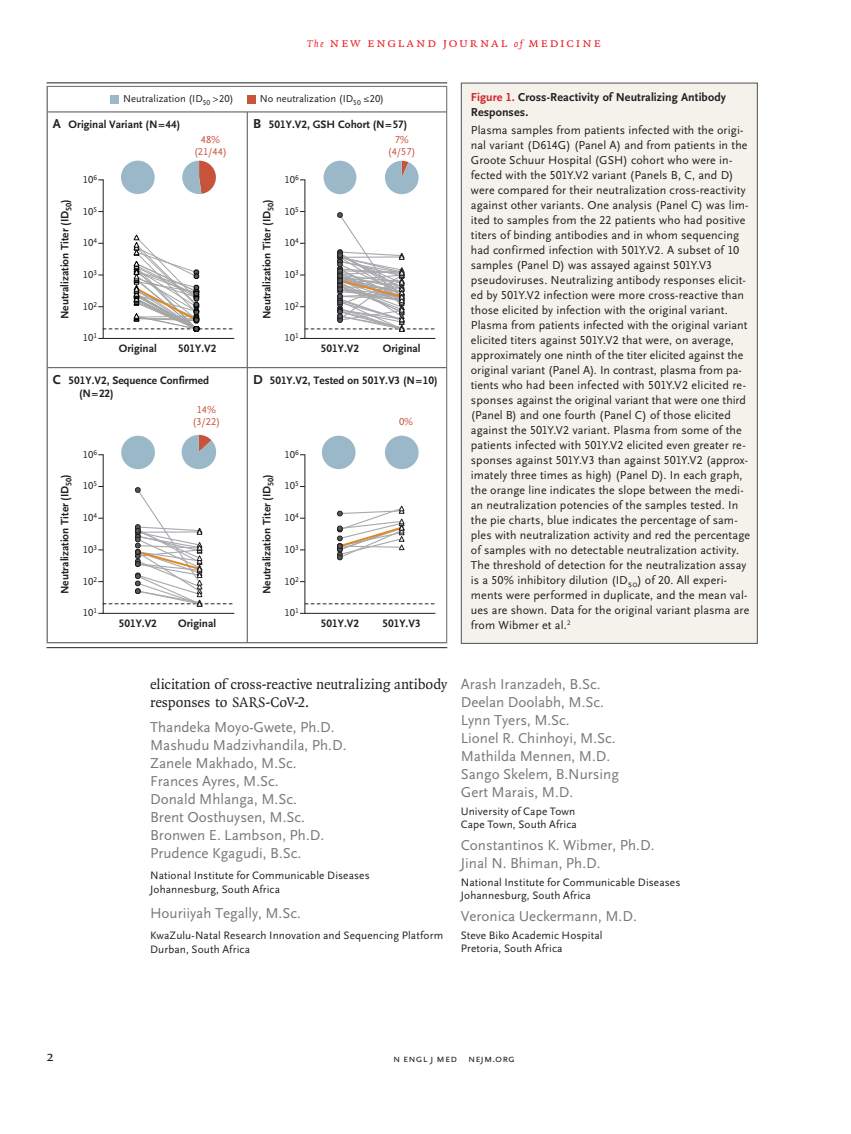
<style>
.page{position:relative;width:851px;height:1134px;background:#fff}
.page>*{position:absolute;margin:0;border:0;box-sizing:border-box;transform-origin:0 0}
.t1{font:15px/18px "OTNEJM Scala Sans LF";color:#76787b}
.t2{font:15px/18px "OTNEJM Quadraat";letter-spacing:-.005em;color:#231f20}
.t3{font:14.25px "OTNEJM Quadraat Cap";color:#231f20}
.t4{font:13.5px "OTNEJM Quadraat Cap";letter-spacing:.11em;color:#ee1d23}
.t5{font:12px/15px "OTNEJM Scala Sans LF";letter-spacing:.01em;color:#231f20}
.t6{font:700 12px/15px "OTNEJM Scala Sans LF";letter-spacing:.005em;color:#231f20}
.t7{font:11.25px/13.5px "OTNEJM Scala Sans LF";letter-spacing:.01em;color:#231f20}
.t8{font:700 11.25px/12.8px "OTNEJM Scala Sans LF";color:#231f20}
.t9{font:10.8px "OTNEJM Scala Sans LF Cap";letter-spacing:.01em;color:#231f20}
.t10{font:10.5px "OTNEJM Scala Sans LF";color:#231f20}
.t11{font:10.5px/12px "OTNEJM Scala Sans LF";color:#c7533b;text-align:center}
.s1{font-family:"OTNEJM Quadraat";font-style:italic;font-size:10.5px}
.s2{font-size:13.5px}
.s3{color:#d1232a}
</style>
<div class="page">
<hr style="left:46px;top:647px;width:401px;height:1px;background:#231f20">
<hr style="left:46px;top:82px;width:401px;height:1px;background:#231f20">
<div style="left:461px;top:83px;width:296px;height:560px;background:#f5f1eb"></div>
<div style="left:460px;top:82px;width:298px;height:562px;border:1px solid #636366"></div>
<svg style="left:48px;top:95px;width:397px;height:546px"></svg>
<hr style="left:47px;top:111px;width:399px;height:1px;background:#636366">
<hr style="left:47px;top:367px;width:399px;height:1px;background:#636366">
<hr style="left:247px;top:112px;width:1px;height:531px;background:#636366">
<hr style="left:103px;top:180px;width:1px;height:158px;background:#231f20">
<div style="left:110px;top:95px;width:9px;height:8px;background:#9ab8c7"></div>
<div style="left:247px;top:95px;width:8px;height:8px;background:#c7533b"></div>
<hr style="left:304px;top:180px;width:1px;height:158px;background:#231f20">
<hr style="left:305px;top:338px;width:130px;height:1px;background:#231f20">
<hr style="left:103px;top:455px;width:1px;height:158px;background:#231f20">
<hr style="left:103px;top:613px;width:131px;height:1px;background:#231f20">
<hr style="left:304px;top:455px;width:1px;height:158px;background:#231f20">
<hr style="left:305px;top:613px;width:130px;height:1px;background:#231f20">
<svg style="left:305px;top:603px;width:130px;height:1px"></svg>
<svg style="left:98px;top:234px;width:136px;height:105px"></svg>
<div style="left:121px;top:161px;width:34px;height:33px;background:#9ab8c7;border-radius:17px"></div>
<svg style="left:181px;top:161px;width:35px;height:34px"></svg>
<svg style="left:300px;top:211px;width:135px;height:121px"></svg>
<div style="left:323px;top:161px;width:33px;height:33px;background:#9ab8c7;border-radius:17px"></div>
<svg style="left:382px;top:161px;width:39px;height:35px"></svg>
<svg style="left:98px;top:486px;width:136px;height:121px"></svg>
<div style="left:121px;top:436px;width:34px;height:33px;background:#9ab8c7;border-radius:17px"></div>
<svg style="left:180px;top:435px;width:38px;height:36px"></svg>
<svg style="left:336px;top:505px;width:69px;height:56px"></svg>
<div style="left:322px;top:436px;width:33px;height:33px;background:#9ab8c7;border-radius:17px"></div>
<div style="left:385px;top:436px;width:33px;height:33px;background:#9ab8c7;border-radius:17px"></div>
<p class="t4" style="left:307px;top:35px;width:295px"><span class="s1">The</span> new england journal <span class="s1">of</span> medicine</p>
<p class="t10" style="left:123px;top:93px;width:112px">Neutralization (ID<sub>50</sub> &gt;20)</p>
<p class="t10" style="left:260px;top:93px;width:126px">No neutralization (ID<sub>50</sub> ≤20)</p>
<p class="t8" style="left:53px;top:118px;width:129px"><span class="s2">A</span> Original Variant (N=44)</p>
<p class="t8" style="left:253px;top:118px;width:156px"><span class="s2">B</span> 501Y.V2, GSH Cohort (N=57)</p>
<p class="t11" style="left:194px;top:134px;width:34px">48% (21/44)</p>
<p class="t11" style="left:388px;top:134px;width:29px">7% (4/57)</p>
<p class="t10" style="left:83px;top:174px;width:16px">10<sup>6</sup></p>
<p class="t10" style="left:284px;top:174px;width:16px">10<sup>6</sup></p>
<p class="t8" style="left:59px;top:319px;width:121px;rotate:-90deg">Neutralization Titer (ID<sub>50</sub>)</p>
<p class="t10" style="left:83px;top:205px;width:16px">10<sup>5</sup></p>
<p class="t10" style="left:83px;top:237px;width:16px">10<sup>4</sup></p>
<p class="t10" style="left:83px;top:269px;width:16px">10<sup>3</sup></p>
<p class="t10" style="left:83px;top:301px;width:16px">10<sup>2</sup></p>
<p class="t10" style="left:83px;top:332px;width:16px">10<sup>1</sup></p>
<p class="t8" style="left:119px;top:342px;width:39px">Original</p>
<p class="t8" style="left:178px;top:342px;width:40px">501Y.V2</p>
<p class="t8" style="left:260px;top:319px;width:121px;rotate:-90deg">Neutralization Titer (ID<sub>50</sub>)</p>
<p class="t10" style="left:284px;top:205px;width:16px">10<sup>5</sup></p>
<p class="t10" style="left:284px;top:237px;width:16px">10<sup>4</sup></p>
<p class="t10" style="left:284px;top:269px;width:16px">10<sup>3</sup></p>
<p class="t10" style="left:284px;top:301px;width:16px">10<sup>2</sup></p>
<p class="t10" style="left:284px;top:332px;width:16px">10<sup>1</sup></p>
<p class="t8" style="left:321px;top:342px;width:40px">501Y.V2</p>
<p class="t8" style="left:383px;top:342px;width:39px">Original</p>
<p class="t8" style="left:79px;top:374px;width:132px;text-indent:-26px"><span class="s2">C</span> 501Y.V2, Sequence Confirmed (N=22)</p>
<p class="t8" style="left:253px;top:374px;width:186px"><span class="s2">D</span> 501Y.V2, Tested on 501Y.V3 (N=10)</p>
<p class="t8" style="left:59px;top:594px;width:121px;rotate:-90deg">Neutralization Titer (ID<sub>50</sub>)</p>
<p class="t10" style="left:83px;top:449px;width:16px">10<sup>6</sup></p>
<p class="t10" style="left:83px;top:480px;width:16px">10<sup>5</sup></p>
<p class="t10" style="left:83px;top:512px;width:16px">10<sup>4</sup></p>
<p class="t10" style="left:83px;top:544px;width:16px">10<sup>3</sup></p>
<p class="t10" style="left:83px;top:575px;width:16px">10<sup>2</sup></p>
<p class="t10" style="left:83px;top:607px;width:16px">10<sup>1</sup></p>
<p class="t11" style="left:192px;top:404px;width:29px">14% (3/22)</p>
<p class="t8" style="left:119px;top:617px;width:40px">501Y.V2</p>
<p class="t8" style="left:178px;top:617px;width:39px">Original</p>
<p class="t8" style="left:260px;top:594px;width:121px;rotate:-90deg">Neutralization Titer (ID<sub>50</sub>)</p>
<p class="t10" style="left:284px;top:449px;width:16px">10<sup>6</sup></p>
<p class="t10" style="left:284px;top:480px;width:16px">10<sup>5</sup></p>
<p class="t10" style="left:284px;top:512px;width:16px">10<sup>4</sup></p>
<p class="t10" style="left:284px;top:544px;width:16px">10<sup>3</sup></p>
<p class="t10" style="left:284px;top:575px;width:16px">10<sup>2</sup></p>
<p class="t10" style="left:284px;top:607px;width:16px">10<sup>1</sup></p>
<p class="t11" style="left:399px;top:416px;width:16px">0%</p>
<p class="t8" style="left:321px;top:617px;width:40px">501Y.V2</p>
<p class="t8" style="left:382px;top:617px;width:40px">501Y.V3</p>
<p class="t6" style="left:471px;top:90px;width:257px"><span class="s3">Figure 1.</span> Cross-Reactivity of Neutralizing Antibody<br>Responses.</p>
<p class="t5" style="left:471px;top:123px;width:281px">Plasma samples from patients infected with the origi‑ nal variant (D614G) (Panel A) and from patients in the Groote Schuur Hospital (GSH) cohort who were in‑ fected with the 501Y.V2 variant (Panels B, C, and D) were compared for their neutralization cross-reactivity against other variants. One analysis (Panel C) was lim‑ ited to samples from the 22 patients who had positive titers of binding antibodies and in whom sequencing had confirmed infection with 501Y.V2. A subset of 10 samples (Panel D) was assayed against 501Y.V3 pseudoviruses. Neutralizing antibody responses elicit‑ ed by 501Y.V2 infection were more cross-reactive than those elicited by infection with the original variant.<br>Plasma from patients infected with the original variant elicited titers against 501Y.V2 that were, on average, approximately one ninth of the titer elicited against the original variant (Panel A). In contrast, plasma from pa‑ tients who had been infected with 501Y.V2 elicited re‑ sponses against the original variant that were one third (Panel B) and one fourth (Panel C) of those elicited against the 501Y.V2 variant. Plasma from some of the patients infected with 501Y.V2 elicited even greater re‑ sponses against 501Y.V3 than against 501Y.V2 (approx‑ imately three times as high) (Panel D). In each graph, the orange line indicates the slope between the medi‑ an neutralization potencies of the samples tested. In the pie charts, blue indicates the percentage of sam‑ ples with neutralization activity and red the percentage of samples with no detectable neutralization activity.<br>The threshold of detection for the neutralization assay is a 50% inhibitory dilution (ID<sub>50</sub>) of 20. All experi‑ ments were performed in duplicate, and the mean val‑ ues are shown. Data for the original variant plasma are from Wibmer et al.<sup>2</sup></p>
<p class="t2" style="left:150px;top:675px;width:299px">elicitation of cross-reactive neutralizing antibody responses to SARS-CoV-2.</p>
<p class="t1" style="left:150px;top:718px;width:198px">Thandeka Moyo‑Gwete, Ph.D.<br>Mashudu Madzivhandila, Ph.D.<br>Zanele Makhado, M.Sc.<br>Frances Ayres, M.Sc.<br>Donald Mhlanga, M.Sc.<br>Brent Oosthuysen, M.Sc.<br>Bronwen E. Lambson, Ph.D.<br>Prudence Kgagudi, B.Sc.</p>
<p class="t7" style="left:150px;top:869px;width:221px">National Institute for Communicable Diseases<br>Johannesburg, South Africa</p>
<p class="t1" style="left:150px;top:904px;width:152px">Houriiyah Tegally, M.Sc.</p>
<p class="t7" style="left:150px;top:929px;width:295px">KwaZulu-Natal Research Innovation and Sequencing Platform<br>Durban, South Africa</p>
<p class="t1" style="left:460px;top:675px;width:160px">Arash Iranzadeh, B.Sc.<br>Deelan Doolabh, M.Sc.<br>Lynn Tyers, M.Sc.<br>Lionel R. Chinhoyi, M.Sc.<br>Mathilda Mennen, M.D.<br>Sango Skelem, B.Nursing<br>Gert Marais, M.D.</p>
<p class="t7" style="left:460px;top:804px;width:118px">University of Cape Town<br>Cape Town, South Africa</p>
<p class="t1" style="left:460px;top:837px;width:195px">Constantinos K. Wibmer, Ph.D.<br>Jinal N. Bhiman, Ph.D.</p>
<p class="t7" style="left:460px;top:875px;width:221px">National Institute for Communicable Diseases<br>Johannesburg, South Africa</p>
<p class="t1" style="left:460px;top:908px;width:177px">Veronica Ueckermann, M.D.</p>
<p class="t7" style="left:460px;top:929px;width:143px">Steve Biko Academic Hospital<br>Pretoria, South Africa</p>
<p class="t3" style="left:46px;top:1048px;width:9px">2</p>
<p class="t9" style="left:393px;top:1053px;width:123px">n engl j med nejm.org</p>
</div>
